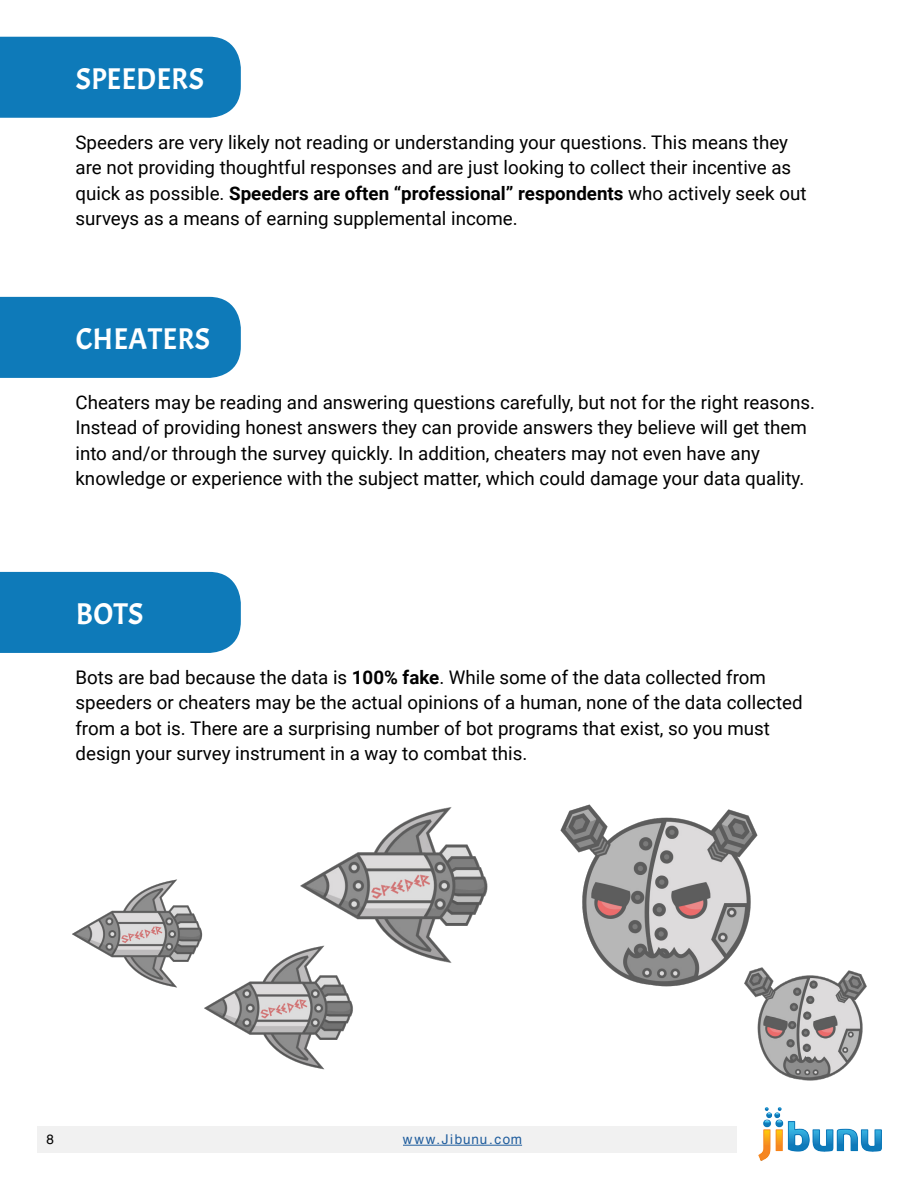
<style>
.page{position:relative;width:918px;height:1188px;background:#fff}
.page>*{position:absolute;margin:0;border:0;box-sizing:border-box;transform-origin:0 0}
.t1{font:30px "Acme";letter-spacing:.005em;color:#fff}
.t2{font:18.75px/25.5px "Roboto";color:#000}
.t3{font:13.5px "Helvetica";letter-spacing:.12em;color:#215e9e}
.t4{font:13.5px "Helvetica";color:#000}
.s1{font-weight:700}
</style>
<div class="page">
<div style="left:37px;top:1126px;width:700px;height:26px;background:#efefef"></div>
<img style="left:759px;top:1107px;width:122px;height:54px">
<hr style="left:403px;top:1145px;width:119px;height:1px;background:#215e9e">
<div style="left:0;top:37px;width:241px;height:81px;background:#0e7ab9"></div>
<div style="left:0;top:297px;width:241px;height:81px;background:#0e7ab9"></div>
<div style="left:0;top:572px;width:241px;height:81px;background:#0e7ab9"></div>
<img style="left:560px;top:804px;width:198px;height:183px">
<img style="left:742px;top:966px;width:125px;height:115px">
<img style="left:300px;top:807px;width:188px;height:156px">
<img style="left:204px;top:945px;width:151px;height:125px">
<img style="left:72px;top:879px;width:131px;height:109px">
<p class="t1" style="left:76px;top:60px;width:130px">SPEEDERS</p>
<p class="t2" style="left:75px;top:129px;width:733px">Speeders are very likely not reading or understanding your questions. This means they are not providing thoughtful responses and are just looking to collect their incentive as quick as possible. <span class="s1">Speeders are often “professional” respondents</span> who actively seek out surveys as a means of earning supplemental income.</p>
<p class="t1" style="left:76px;top:320px;width:136px">CHEATERS</p>
<p class="t2" style="left:75px;top:389px;width:741px">Cheaters may be reading and answering questions carefully, but not for the right reasons.<br>Instead of providing honest answers they can provide answers they believe will get them into and/or through the survey quickly. In addition, cheaters may not even have any knowledge or experience with the subject matter, which could damage your data quality.</p>
<p class="t1" style="left:76px;top:595px;width:69px">BOTS</p>
<p class="t2" style="left:75px;top:664px;width:729px">Bots are bad because the data is <span class="s1">100% fake</span>. While some of the data collected from speeders or cheaters may be the actual opinions of a human, none of the data collected from a bot is. There are a surprising number of bot programs that exist, so you must design your survey instrument in a way to combat this.</p>
<p class="t4" style="left:47px;top:1129px;width:9px">8</p>
<p class="t3" style="left:403px;top:1129px;width:121px">www.Jibunu.com</p>
</div>
